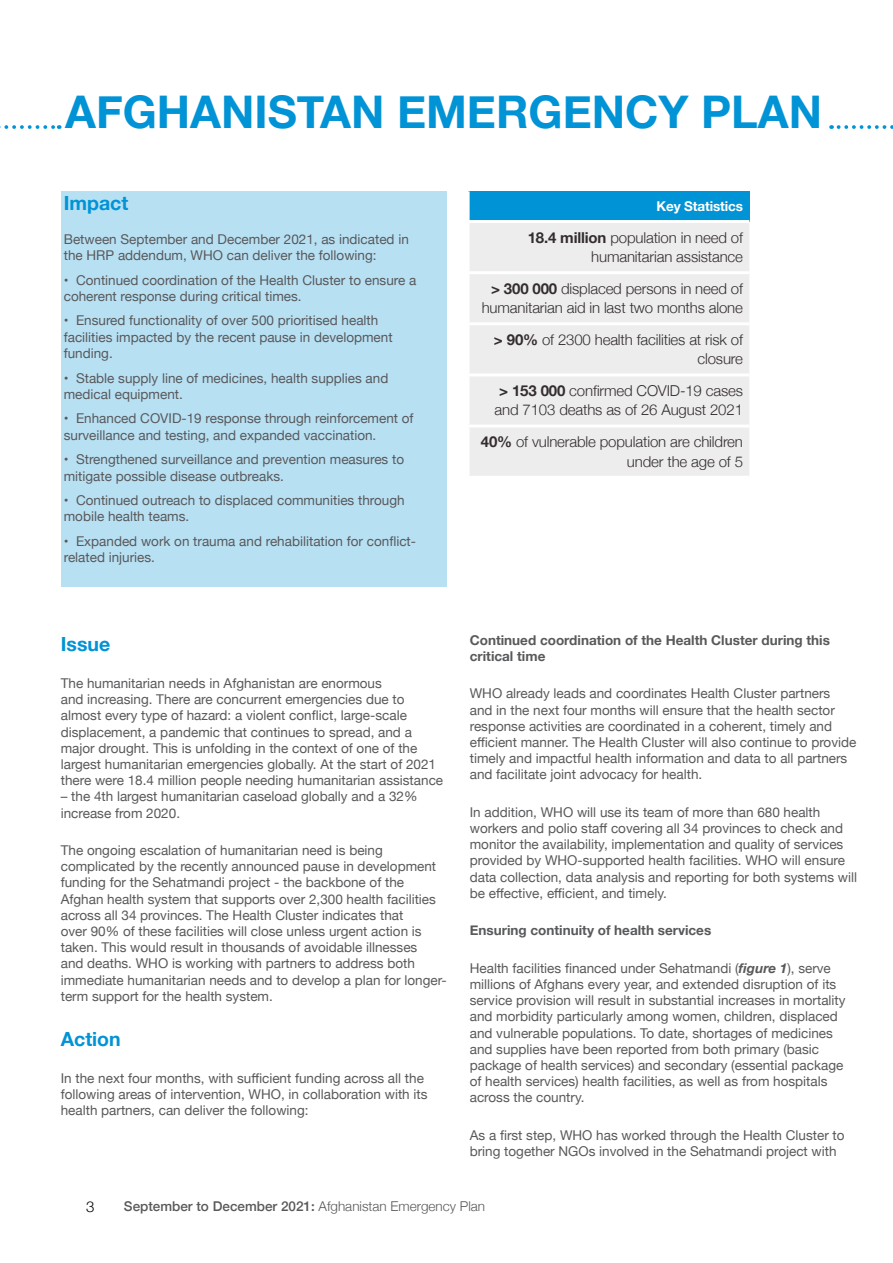
<style>
.page{position:relative;width:893px;height:1263px;background:#fff}
.page>*{position:absolute;margin:0;border:0;box-sizing:border-box;transform-origin:0 0}
.t1{font:700 45px "Helvetica Neue";color:#0093d5}
.t2{font:700 19.5px "Helvetica Neue";color:#0093d5}
.t3{font:300 15px/19.5px "Helvetica Neue";letter-spacing:-.01em;color:#342d30;text-align:right}
.t4{font:300 15px "Helvetica Neue";color:#000}
.t5{font:13.5px/16.2px "Helvetica Neue";color:#58595b}
.t6{font:700 13.5px/16.2px "Helvetica Neue";color:#58595b}
.t7{font:500 13.5px "Helvetica Neue";color:#58595b}
.t8{font:700 13.5px "Helvetica Neue";letter-spacing:-.01em;color:#fff}
.s1{font-weight:700}
.s2{font-weight:700;font-style:italic}
.s3{font-weight:300}
</style>
<div class="page">
<div style="left:61px;top:191px;width:385px;height:396px;background:#b8e0f3"></div>
<svg style="left:838px;top:125px;width:55px;height:4px"></svg>
<div style="left:468px;top:191px;width:281px;height:31px;background:#0093d5"></div>
<div style="left:470px;top:223px;width:279px;height:253px;background:#ededed"></div>
<hr style="left:467px;top:271px;width:282px;height:3px;background:#fff">
<hr style="left:467px;top:322px;width:282px;height:3px;background:#fff">
<hr style="left:467px;top:373px;width:282px;height:3px;background:#fff">
<hr style="left:467px;top:425px;width:282px;height:3px;background:#fff">
<hr style="left:467px;top:191px;width:3px;height:29px;background:#fff">
<hr style="left:467px;top:220px;width:282px;height:3px;background:#fff">
<svg style="left:0;top:125px;width:60px;height:4px"></svg>
<h1 class="t1" style="left:65px;top:77px;width:758px">AFGHANISTAN EMERGENCY PLAN</h1>
<h2 class="t2" style="left:64px;top:188px;width:66px">Impact</h2>
<p class="t5" style="left:64px;top:231px;width:347px">Between September and December 2021, as indicated in the HRP addendum, WHO can deliver the following:</p>
<p class="t5" style="left:64px;top:272px;width:354px">• Continued coordination of the Health Cluster to ensure a coherent response during critical times.</p>
<p class="t5" style="left:64px;top:313px;width:330px">• Ensured functionality of over 500 prioritised health facilities impacted by the recent pause in development funding.</p>
<p class="t5" style="left:64px;top:370px;width:326px">• Stable supply line of medicines, health supplies and medical equipment.</p>
<p class="t5" style="left:64px;top:411px;width:351px">• Enhanced COVID-19 response through reinforcement of surveillance and testing, and expanded vaccination.</p>
<p class="t5" style="left:64px;top:452px;width:342px">• Strengthened surveillance and prevention measures to mitigate possible disease outbreaks.</p>
<p class="t5" style="left:64px;top:493px;width:342px">• Continued outreach to displaced communities through mobile health teams.</p>
<p class="t5" style="left:64px;top:534px;width:354px">• Expanded work on trauma and rehabilitation for conflict&shy;related injuries.</p>
<p class="t8" style="left:656px;top:195px;width:88px">Key Statistics</p>
<p class="t3" style="left:528px;top:226px;width:217px"><span class="s1">18.4 million</span> population in need of humanitarian assistance</p>
<p class="t3" style="left:482px;top:277px;width:263px"><span class="s1">&gt; 300 000</span> displaced persons in need of humanitarian aid in last two months alone</p>
<p class="t3" style="left:494px;top:329px;width:251px"><span class="s1">&gt; 90%</span> of 2300 health facilities at risk of closure</p>
<p class="t3" style="left:494px;top:380px;width:250px;text-align:center"><span class="s1">&gt; 153 000</span> confirmed COVID-19 cases and 7103 deaths as of 26 August 2021</p>
<p class="t3" style="left:481px;top:431px;width:264px"><span class="s1">40%</span> of vulnerable population are children under the age of 5</p>
<h2 class="t2" style="left:61px;top:628px;width:51px">Issue</h2>
<p class="t5" style="left:61px;top:676px;width:384px">The humanitarian needs in Afghanistan are enormous<br>and increasing. There are concurrent emergencies due to almost every type of hazard: a violent conflict, large-scale displacement, a pandemic that continues to spread, and a major drought. This is unfolding in the context of one of the largest humanitarian emergencies globally. At the start of 2021 there were 18.4 million people needing humanitarian assistance</p>
<p class="t5" style="left:61px;top:789px;width:358px">– the 4th largest humanitarian caseload globally and a 32% increase from 2020.</p>
<p class="t5" style="left:61px;top:843px;width:387px">The ongoing escalation of humanitarian need is being complicated by the recently announced pause in development funding for the Sehatmandi project - the backbone of the Afghan health system that supports over 2,300 health facilities across all 34 provinces. The Health Cluster indicates that<br>over 90% of these facilities will close unless urgent action is taken. This would result in thousands of avoidable illnesses<br>and deaths. WHO is working with partners to address both immediate humanitarian needs and to develop a plan for longer&shy;term support for the health system.</p>
<h2 class="t2" style="left:61px;top:1023px;width:61px">Action</h2>
<p class="t5" style="left:61px;top:1071px;width:368px">In the next four months, with sufficient funding across all the following areas of intervention, WHO, in collaboration with its health partners, can deliver the following:</p>
<p class="t6" style="left:470px;top:632px;width:362px">Continued coordination of the Health Cluster during this critical time</p>
<p class="t5" style="left:470px;top:686px;width:388px">WHO already leads and coordinates Health Cluster partners and in the next four months will ensure that the health sector response activities are coordinated in a coherent, timely and efficient manner. The Health Cluster will also continue to provide timely and impactful health information and data to all partners and facilitate joint advocacy for health.</p>
<p class="t5" style="left:470px;top:805px;width:389px">In addition, WHO will use its team of more than 680 health workers and polio staff covering all 34 provinces to check and monitor the availability, implementation and quality of services provided by WHO-supported health facilities. WHO will ensure data collection, data analysis and reporting for both systems will be effective, efficient, and timely.</p>
<p class="t6" style="left:470px;top:923px;width:243px">Ensuring continuity of health services</p>
<p class="t5" style="left:470px;top:961px;width:377px">Health facilities financed under Sehatmandi (<span class="s2">figure 1</span>), serve millions of Afghans every year, and extended disruption of its service provision will result in substantial increases in mortality and morbidity particularly among women, children, displaced and vulnerable populations. To date, shortages of medicines and supplies have been reported from both primary (basic package of health services) and secondary (essential package of health services) health facilities, as well as from hospitals across the country.</p>
<p class="t5" style="left:470px;top:1128px;width:376px">As a first step, WHO has worked through the Health Cluster to bring together NGOs involved in the Sehatmandi project with</p>
<p class="t4" style="left:86px;top:1195px;width:10px">3</p>
<p class="t7" style="left:124px;top:1195px;width:363px">September to December 2021: <span class="s3">Afghanistan Emergency Plan</span></p>
</div>
